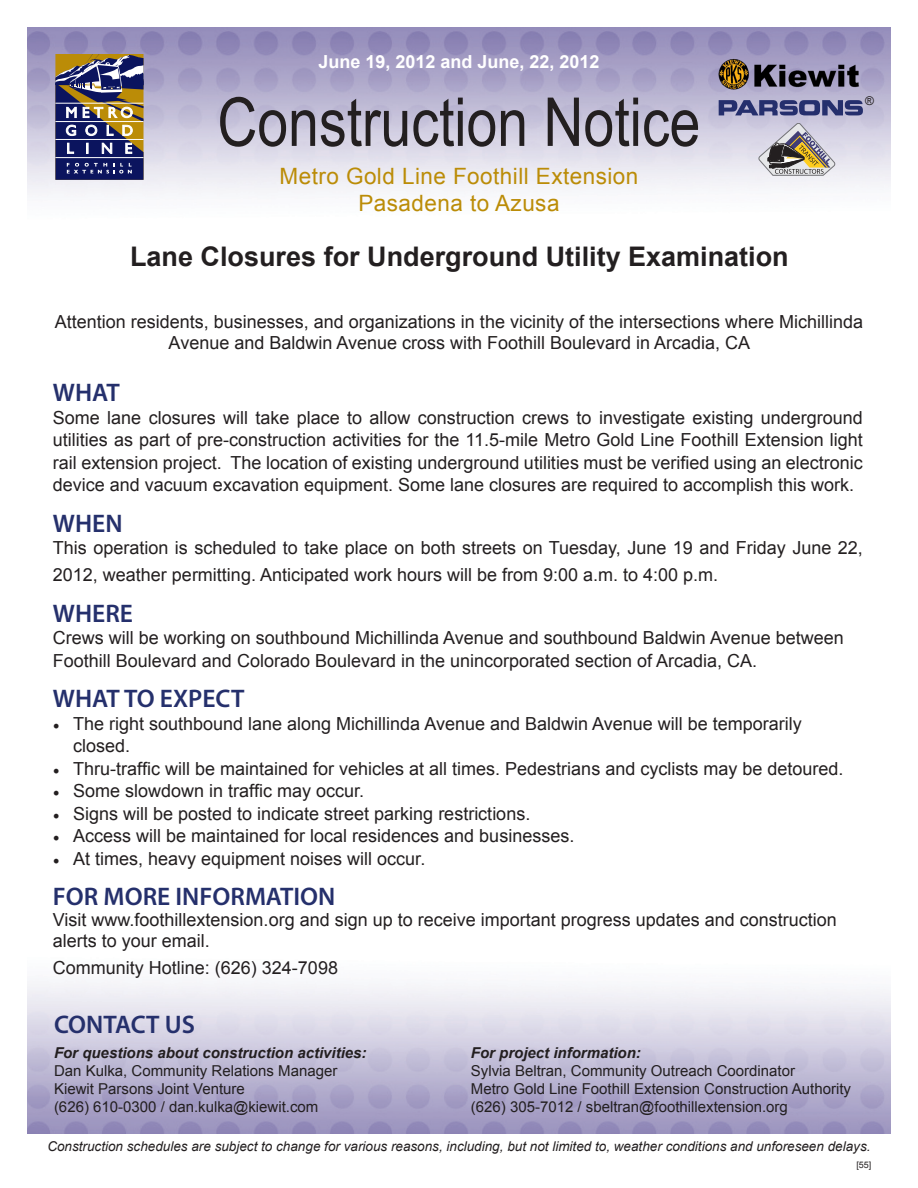
<style>
.page{position:relative;width:918px;height:1188px;background:#fff}
.page>*{position:absolute;margin:0;border:0;box-sizing:border-box;transform-origin:0 0}
.Heading{font:67.5px "Arial Narrow";color:#231f20}
.t1{font:700 27px "Arial";color:#231f20}
.Space_between_header{font:600 25.5px "Myriad Pro";color:#25306c}
.Subheading{font:600 25.5px "Myriad Pro";color:#25306c}
.t2{font:22.5px/27px "Arial";letter-spacing:.02em;color:#bb8c07;text-align:center}
.Space_between_header-2{font:18px/22.5px "Arial";color:#231f20}
.t3{font:700 18px "Arial";color:#fff}
.Subheading-2{font:15px/18px "Arial";color:#231f20}
.Subheading-3{font:italic 700 15px "Arial";color:#231f20}
.t4{font:italic 13.5px "Arial";color:#231f20}
.t5{font:12px "Arial";color:#231f20}
.t6{font:9px "Arial";color:#231f20}
.s1{font-family:"Minion Pro"}
.s2{font-weight:700;font-style:italic}
</style>
<div class="page">
<img style="left:27px;top:27px;width:864px;height:166px">
<svg style="left:719px;top:100px;width:144px;height:15px;background:#585d8f"></svg>
<img style="left:713px;top:52px;width:152px;height:39px">
<svg style="left:55px;top:54px;width:89px;height:126px;background:#5e5968"></svg>
<svg style="left:758px;top:123px;width:77px;height:52px;background:#aea8a6"></svg>
<p class="t3" style="left:318px;top:50px;width:283px">June 19, 2012 and June, 22, 2012</p>
<p class="Heading" style="left:217px;top:73px;width:484px">Construction Notice</p>
<p class="t2" style="left:280px;top:163px;width:360px">Metro Gold Line Foothill Extension<br>Pasadena to Azusa</p>
<p class="t1" style="left:130px;top:239px;width:660px">Lane Closures for Underground Utility Examination</p>
<p class="t5" style="left:865px;top:93px;width:10px">®</p>
<p class="Space_between_header-2" style="left:55px;top:311px;width:810px;line-height:21.6px;text-align:center">Attention residents, businesses, and organizations in the vicinity of the intersections where Michillinda<br>Avenue and Baldwin Avenue cross with Foothill Boulevard in Arcadia, CA</p>
<p class="Subheading" style="left:53px;top:377px;width:68px">WHAT</p>
<p class="Space_between_header-2" style="left:53px;top:406px;width:811px;text-align:justify">Some lane closures will take place to allow construction crews to investigate existing underground utilities as part of pre-construction activities for the 11.5-mile Metro Gold Line Foothill Extension light rail extension project. The location of existing underground utilities must be verified using an electronic device and vacuum excavation equipment. Some lane closures are required to accomplish this work.</p>
<p class="Space_between_header" style="left:53px;top:507px;width:71px">WHEN</p>
<p class="Space_between_header-2" style="left:53px;top:535px;width:811px;line-height:27px">This operation is scheduled to take place on both streets on Tuesday, June 19 and Friday June 22,<br>2012, weather permitting. Anticipated work hours will be from 9:00 a.m. to 4:00 p.m.</p>
<p class="Space_between_header" style="left:53px;top:597px;width:82px">WHERE</p>
<p class="Space_between_header-2" style="left:53px;top:627px;width:792px">Crews will be working on southbound Michillinda Avenue and southbound Baldwin Avenue between<br>Foothill Boulevard and Colorado Boulevard in the unincorporated section of Arcadia, CA.</p>
<p class="Space_between_header" style="left:53px;top:683px;width:193px">WHAT TO EXPECT</p>
<p class="Space_between_header-2" style="left:73px;top:712px;width:730px;text-indent:-20px"><span class="s1">•</span> The right southbound lane along Michillinda Avenue and Baldwin Avenue will be temporarily closed.</p>
<p class="Space_between_header-2" style="left:53px;top:757px;width:792px"><span class="s1">•</span> Thru-traffic will be maintained for vehicles at all times. Pedestrians and cyclists may be detoured.</p>
<p class="Space_between_header-2" style="left:53px;top:780px;width:313px"><span class="s1">•</span> Some slowdown in traffic may occur.</p>
<p class="Space_between_header-2" style="left:53px;top:802px;width:479px"><span class="s1">•</span> Signs will be posted to indicate street parking restrictions.</p>
<p class="Space_between_header-2" style="left:53px;top:825px;width:523px"><span class="s1">•</span> Access will be maintained for local residences and businesses.</p>
<p class="Space_between_header-2" style="left:53px;top:847px;width:374px"><span class="s1">•</span> At times, heavy equipment noises will occur.</p>
<p class="Space_between_header" style="left:53px;top:881px;width:284px">FOR MORE INFORMATION</p>
<p class="Space_between_header-2" style="left:53px;top:910px;width:786px;line-height:21px">Visit www.foothillextension.org and sign up to receive important progress updates and construction alerts to your email.</p>
<p class="Space_between_header-2" style="left:53px;top:957px;width:287px">Community Hotline: (626) 324-7098</p>
<p class="Subheading" style="left:54px;top:1008px;width:143px">CONTACT US</p>
<p class="Subheading-2" style="left:54px;top:1044px;width:314px"><span class="s2">For questions about construction activities:<br></span>Dan Kulka, Community Relations Manager<br>Kiewit Parsons Joint Venture</p>
<p class="Subheading-2" style="left:54px;top:1098px;width:266px">(626) 610-0300 / dan.kulka@kiewit.com</p>
<p class="Subheading-3" style="left:471px;top:1043px;width:172px">For project information:</p>
<p class="Subheading-2" style="left:471px;top:1062px;width:382px">Sylvia Beltran, Community Outreach Coordinator<br>Metro Gold Line Foothill Extension Construction Authority</p>
<p class="Subheading-2" style="left:471px;top:1098px;width:319px">(626) 305-7012 / sbeltran@foothillextension.org</p>
<p class="t4" style="left:47px;top:1138px;width:825px">Construction schedules are subject to change for various reasons, including, but not limited to, weather conditions and unforeseen delays.</p>
<p class="t6" style="left:856px;top:1159px;width:17px">[55]</p>
</div>
